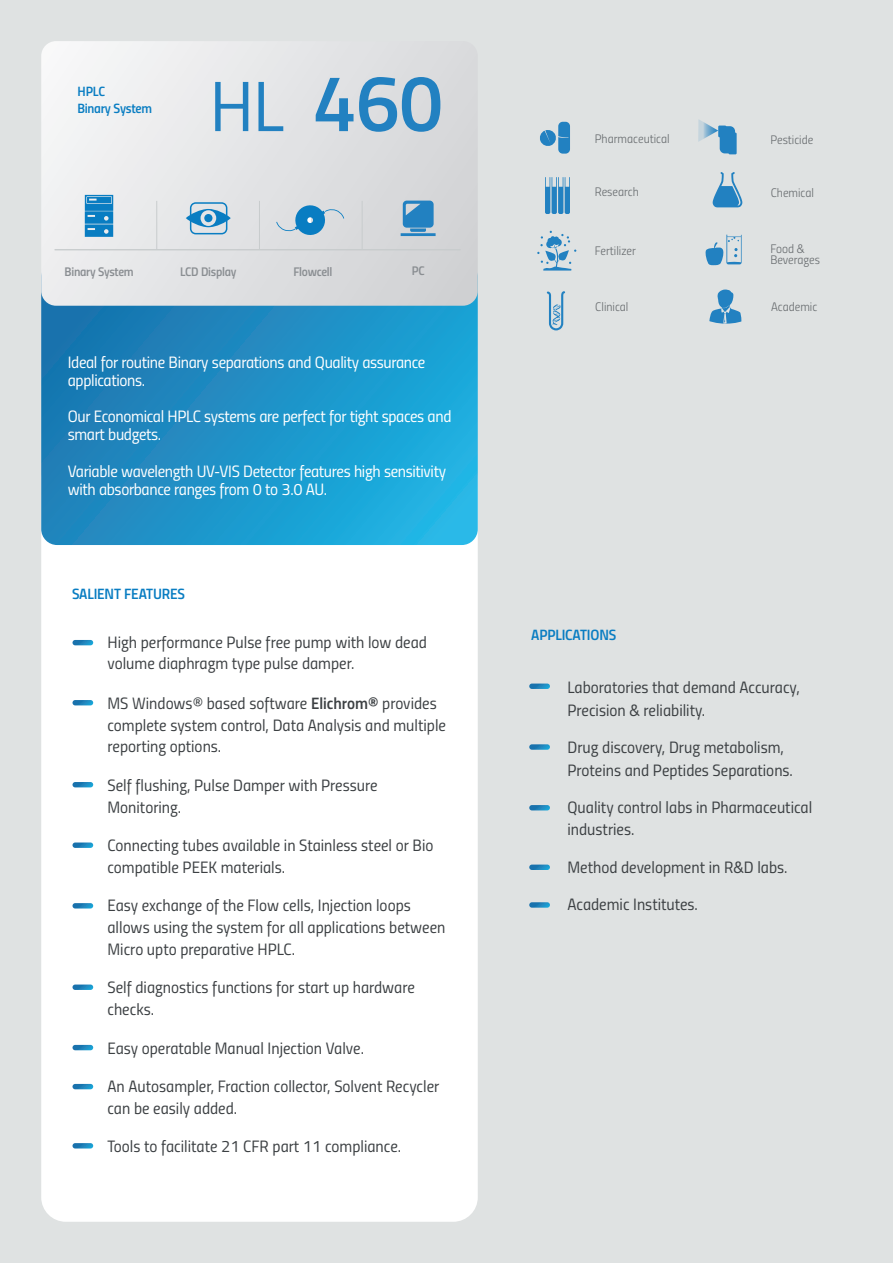
<style>
.page{position:relative;width:893px;height:1263px;background:#dfe2e2}
.page>*{position:absolute;margin:0;border:0;box-sizing:border-box;transform-origin:0 0}
.t1{font:80.25px "Titillium Semibold Upright";color:#2281c1}
.t2{font:16.5px/21.6px "Titillium Regular Upright";color:#3c4043}
.t3{font:16.5px/18.1px "Titillium Regular Upright";letter-spacing:-.02em;color:#fff}
.t4{font:15px "Titillium Semibold Upright";letter-spacing:-.01em;color:#097dc2}
.t5{font:13.5px/16.8px "Titillium Semibold Upright";letter-spacing:-.02em;color:#097dc2}
.t6{font:12.6px "Titillium Semibold Upright";letter-spacing:-.02em;color:#8a8e92}
.t7{font:12.3px/11.6px "Titillium Light Upright";color:#666a6d}
.s1{font-family:"Titillium Regular Upright";font-size:71.1px}
.s2{font-family:"Titillium Semibold Upright"}
</style>
<div class="page">
<div style="left:41px;top:455px;width:437px;height:767px;background:#fff;border-radius:24px"></div>
<div style="left:41px;top:261px;width:437px;height:284px;background:linear-gradient(to right,#1e78b2,#1eafe0);border-radius:16px"></div>
<div style="left:41px;top:41px;width:437px;height:265px;background:linear-gradient(to right,#f3f3f4,#d3d4d7);border-radius:15px"></div>
<svg style="left:73px;top:640px;width:20px;height:5px"></svg>
<svg style="left:73px;top:700px;width:20px;height:5px"></svg>
<svg style="left:73px;top:782px;width:20px;height:5px"></svg>
<svg style="left:73px;top:842px;width:20px;height:6px"></svg>
<svg style="left:73px;top:903px;width:20px;height:5px"></svg>
<svg style="left:73px;top:984px;width:20px;height:6px"></svg>
<svg style="left:73px;top:1045px;width:20px;height:5px"></svg>
<svg style="left:73px;top:1143px;width:20px;height:5px"></svg>
<svg style="left:73px;top:1084px;width:20px;height:5px"></svg>
<svg style="left:529px;top:683px;width:21px;height:6px"></svg>
<svg style="left:529px;top:744px;width:21px;height:6px"></svg>
<svg style="left:529px;top:805px;width:21px;height:5px"></svg>
<svg style="left:529px;top:864px;width:21px;height:6px"></svg>
<svg style="left:529px;top:902px;width:21px;height:6px"></svg>
<svg style="left:401px;top:201px;width:35px;height:35px"></svg>
<hr style="left:55px;top:249px;width:405px;height:1px;background:#c8cccd">
<hr style="left:156px;top:201px;width:1px;height:49px;background:#c8cccd">
<hr style="left:259px;top:201px;width:1px;height:49px;background:#c8cccd">
<hr style="left:362px;top:201px;width:1px;height:49px;background:#c8cccd">
<svg style="left:186px;top:202px;width:45px;height:32px"></svg>
<svg style="left:276px;top:203px;width:68px;height:34px"></svg>
<svg style="left:540px;top:122px;width:30px;height:32px"></svg>
<svg style="left:705px;top:235px;width:37px;height:31px"></svg>
<svg style="left:713px;top:172px;width:29px;height:35px"></svg>
<div style="left:720px;top:126px;width:15px;height:27px;background:#2281c1;border-radius:5px"></div>
<div style="left:718px;top:126px;width:8px;height:11px;background:#2281c1"></div>
<div style="left:729px;top:133px;width:8px;height:21px;background:#2281c1"></div>
<svg style="left:698px;top:120px;width:20px;height:22px"></svg>
<svg style="left:545px;top:177px;width:25px;height:37px"></svg>
<svg style="left:537px;top:231px;width:39px;height:40px"></svg>
<svg style="left:547px;top:291px;width:18px;height:39px"></svg>
<svg style="left:709px;top:289px;width:32px;height:35px"></svg>
<svg style="left:85px;top:195px;width:28px;height:42px"></svg>
<p class="t5" style="left:77px;top:84px;width:76px">HPLC<br>Binary System</p>
<h1 class="t1" style="left:210px;top:71px;width:235px"><span class="s1">HL</span> 460</h1>
<p class="t6" style="left:65px;top:266px;width:71px">Binary System</p>
<p class="t6" style="left:293px;top:266px;width:41px">Flowcell</p>
<p class="t6" style="left:412px;top:266px;width:14px">PC</p>
<p class="t6" style="left:180px;top:266px;width:58px">LCD Display</p>
<p class="t3" style="left:68px;top:355px;width:359px">Ideal for routine Binary separations and Quality assurance applications.</p>
<p class="t3" style="left:68px;top:409px;width:385px">Our Economical HPLC systems are perfect for tight spaces and smart budgets.</p>
<p class="t3" style="left:68px;top:463px;width:380px">Variable wavelength UV-VIS Detector features high sensitivity with absorbance ranges from 0 to 3.0 AU.</p>
<p class="t4" style="left:72px;top:588px;width:115px">SALIENT FEATURES</p>
<p class="t2" style="left:107px;top:633px;width:321px">High performance Pulse free pump with low dead volume diaphragm type pulse damper.</p>
<p class="t2" style="left:107px;top:694px;width:340px">MS Windows® based software <span class="s2">Elichrom®</span> provides complete system control, Data Analysis and multiple reporting options.</p>
<p class="t2" style="left:107px;top:776px;width:272px">Self flushing, Pulse Damper with Pressure<br>Monitoring.</p>
<p class="t2" style="left:107px;top:836px;width:327px">Connecting tubes available in Stainless steel or Bio compatible PEEK materials.</p>
<p class="t2" style="left:107px;top:896px;width:339px">Easy exchange of the Flow cells, Injection loops allows using the system for all applications between<br>Micro upto preparative HPLC.</p>
<p class="t2" style="left:107px;top:978px;width:309px">Self diagnostics functions for start up hardware checks.</p>
<p class="t2" style="left:107px;top:1038px;width:258px">Easy operatable Manual Injection Valve.</p>
<p class="t2" style="left:107px;top:1077px;width:333px">An Autosampler, Fraction collector, Solvent Recycler can be easily added.</p>
<p class="t2" style="left:107px;top:1137px;width:295px">Tools to facilitate 21 CFR part 11 compliance.</p>
<p class="t7" style="left:595px;top:135px;width:76px">Pharmaceutical</p>
<p class="t7" style="left:770px;top:136px;width:44px">Pesticide</p>
<p class="t7" style="left:595px;top:188px;width:45px">Research</p>
<p class="t7" style="left:771px;top:188px;width:45px">Chemical</p>
<p class="t7" style="left:595px;top:246px;width:43px">Fertilizer</p>
<p class="t7" style="left:770px;top:244px;width:51px">Food &amp;<br>Beverages</p>
<p class="t7" style="left:595px;top:302px;width:35px">Clinical</p>
<p class="t7" style="left:771px;top:302px;width:48px">Academic</p>
<p class="t4" style="left:531px;top:629px;width:87px">APPLICATIONS</p>
<p class="t2" style="left:567px;top:678px;width:234px;line-height:22.6px">Laboratories that demand Accuracy,<br>Precision &amp; reliability.</p>
<p class="t2" style="left:567px;top:737px;width:227px;line-height:22.6px">Drug discovery, Drug metabolism,<br>Proteins and Peptides Separations.</p>
<p class="t2" style="left:567px;top:797px;width:246px;line-height:22.6px">Quality control labs in Pharmaceutical industries.</p>
<p class="t2" style="left:567px;top:858px;width:222px">Method development in R&amp;D labs.</p>
<p class="t2" style="left:567px;top:895px;width:132px">Academic Institutes.</p>
</div>
